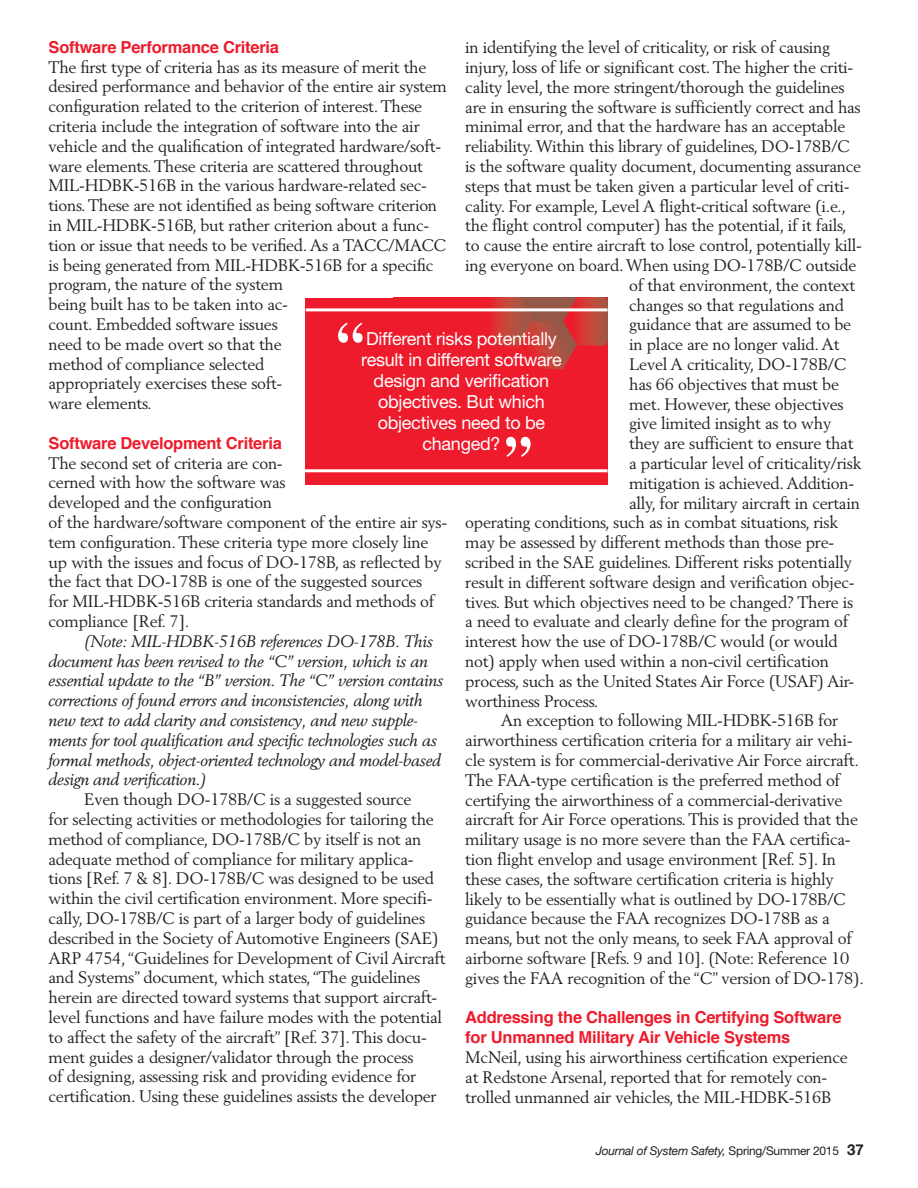
<style>
.page{position:relative;width:918px;height:1188px;background:#fff}
.page>*{position:absolute;margin:0;border:0;box-sizing:border-box;transform-origin:0 0}
.t1{font:700 60px "Times";color:#fff;scale:.9 1}
.t2{font:18px/21px "Helvetica Neue";letter-spacing:-.015em;color:#fff;text-align:center}
.t3{font:16.5px/19.8px "Berling";letter-spacing:-.015em;color:#231f20}
.t4{font:italic 16.5px/19.8px "Berling";letter-spacing:-.015em;color:#231f20}
.t5{font:700 16.5px/19.8px "Helvetica";letter-spacing:-.015em;color:#ee1b2c}
.t6{font:italic 12px "Helvetica Neue";letter-spacing:-.02em;color:#231f20}
.s1{font-style:normal}
.s2{font-weight:700;font-style:normal;font-size:15px}
</style>
<div class="page">
<div style="left:305px;top:298px;width:303px;height:187px;background:#ee1b2c"></div>
<img style="left:393px;top:298px;width:215px;height:175px">
<hr style="left:306px;top:308px;width:302px;height:3px;background:#fff">
<hr style="left:305px;top:469px;width:303px;height:3px;background:#fff">
<p class="t3" style="left:465px;top:37px;width:366px">in identifying the level of criticality, or risk of causing</p>
<p class="t3" style="left:465px;top:57px;width:390px">injury, loss of life or significant cost. The higher the criti-</p>
<p class="t3" style="left:465px;top:77px;width:381px">cality level, the more stringent/thorough the guidelines</p>
<p class="t3" style="left:465px;top:97px;width:397px">are in ensuring the software is sufficiently correct and has</p>
<p class="t3" style="left:465px;top:116px;width:382px">minimal error, and that the hardware has an acceptable</p>
<p class="t3" style="left:465px;top:136px;width:386px">reliability. Within this library of guidelines, DO-178B/C</p>
<p class="t3" style="left:465px;top:156px;width:397px">is the software quality document, documenting assurance</p>
<p class="t3" style="left:465px;top:176px;width:386px">steps that must be taken given a particular level of criti-</p>
<p class="t3" style="left:465px;top:196px;width:382px">cality. For example, Level A flight-critical software (i.e.,</p>
<p class="t3" style="left:465px;top:215px;width:383px">the flight control computer) has the potential, if it fails,</p>
<p class="t3" style="left:465px;top:235px;width:398px">to cause the entire aircraft to lose control, potentially kill-</p>
<p class="t3" style="left:465px;top:255px;width:393px">ing everyone on board. When using DO-178B/C outside</p>
<p class="t3" style="left:629px;top:275px;width:228px">of that environment, the context</p>
<p class="t3" style="left:629px;top:295px;width:216px">changes so that regulations and</p>
<p class="t3" style="left:629px;top:314px;width:224px">guidance that are assumed to be</p>
<p class="t3" style="left:629px;top:334px;width:212px">in place are no longer valid. At</p>
<p class="t3" style="left:629px;top:354px;width:219px">Level A criticality, DO-178B/C</p>
<p class="t3" style="left:629px;top:374px;width:211px">has 66 objectives that must be</p>
<p class="t3" style="left:629px;top:394px;width:216px">met. However, these objectives</p>
<p class="t3" style="left:629px;top:413px;width:204px">give limited insight as to why</p>
<p class="t3" style="left:629px;top:433px;width:226px">they are sufficient to ensure that</p>
<p class="t3" style="left:629px;top:453px;width:234px">a particular level of criticality/risk</p>
<p class="t3" style="left:629px;top:473px;width:227px">mitigation is achieved. Addition-</p>
<p class="t3" style="left:629px;top:493px;width:232px">ally, for military aircraft in certain</p>
<p class="t3" style="left:465px;top:512px;width:374px">operating conditions, such as in combat situations, risk</p>
<p class="t3" style="left:465px;top:532px;width:370px">may be assessed by different methods than those pre-</p>
<p class="t3" style="left:465px;top:552px;width:388px">scribed in the SAE guidelines. Different risks potentially</p>
<p class="t3" style="left:465px;top:572px;width:391px">result in different software design and verification objec-</p>
<p class="t3" style="left:465px;top:592px;width:390px">tives. But which objectives need to be changed? There is</p>
<p class="t3" style="left:465px;top:611px;width:385px">a need to evaluate and clearly define for the program of</p>
<p class="t3" style="left:465px;top:631px;width:374px">interest how the use of DO-178B/C would (or would</p>
<p class="t3" style="left:465px;top:651px;width:365px">not) apply when used within a non-civil certification</p>
<p class="t3" style="left:465px;top:671px;width:390px">process, such as the United States Air Force (USAF) Air-</p>
<p class="t3" style="left:465px;top:691px;width:135px">worthiness Process.</p>
<p class="t3" style="left:501px;top:710px;width:339px">An exception to following MIL-HDBK-516B for</p>
<p class="t3" style="left:465px;top:730px;width:389px">airworthiness certification criteria for a military air vehi-</p>
<p class="t3" style="left:465px;top:750px;width:395px">cle system is for commercial-derivative Air Force aircraft.</p>
<p class="t3" style="left:465px;top:770px;width:376px">The FAA-type certification is the preferred method of</p>
<p class="t3" style="left:465px;top:790px;width:379px">certifying the airworthiness of a commercial-derivative</p>
<p class="t3" style="left:465px;top:809px;width:394px">aircraft for Air Force operations. This is provided that the</p>
<p class="t3" style="left:465px;top:829px;width:387px">military usage is no more severe than the FAA certifica-</p>
<p class="t3" style="left:465px;top:849px;width:372px">tion flight envelop and usage environment [Ref. 5]. In</p>
<p class="t3" style="left:465px;top:869px;width:370px">these cases, the software certification criteria is highly</p>
<p class="t3" style="left:465px;top:889px;width:382px">likely to be essentially what is outlined by DO-178B/C</p>
<p class="t3" style="left:465px;top:908px;width:366px">guidance because the FAA recognizes DO-178B as a</p>
<p class="t3" style="left:465px;top:928px;width:388px">means, but not the only means, to seek FAA approval of</p>
<p class="t3" style="left:465px;top:948px;width:385px">airborne software [Refs. 9 and 10]. (Note: Reference 10</p>
<p class="t3" style="left:465px;top:968px;width:400px">gives the FAA recognition of the “C” version of DO-178).</p>
<p class="t5" style="left:465px;top:1008px;width:378px">Addressing the Challenges in Certifying Software for Unmanned Military Air Vehicle Systems</p>
<p class="t3" style="left:465px;top:1047px;width:384px">McNeil, using his airworthiness certification experience at Redstone Arsenal, reported that for remotely con&shy;trolled unmanned air vehicles, the MIL-HDBK-516B</p>
<p class="t5" style="left:49px;top:37px;width:232px">Software Performance Criteria</p>
<p class="t3" style="left:49px;top:57px;width:400px">The first type of criteria has as its measure of merit the desired performance and behavior of the entire air system configuration related to the criterion of interest. These criteria include the integration of software into the air vehicle and the qualification of integrated hardware/soft&shy;ware elements. These criteria are scattered throughout MIL-HDBK-516B in the various hardware-related sec&shy;tions. These are not identified as being software criterion in MIL-HDBK-516B, but rather criterion about a func&shy;tion or issue that needs to be verified. As a TACC/MACC is being generated from MIL-HDBK-516B for a specific program, the nature of the system<br>being built has to be taken into ac-<br>count. Embedded software issues<br>need to be made overt so that the<br>method of compliance selected<br>appropriately exercises these soft-<br>ware elements.</p>
<p class="t5" style="left:49px;top:433px;width:235px">Software Development Criteria</p>
<p class="t3" style="left:49px;top:453px;width:400px">The second set of criteria are con-<br>cerned with how the software was<br>developed and the configuration<br>of the hardware/software component of the entire air sys&shy;tem configuration. These criteria type more closely line up with the issues and focus of DO-178B, as reflected by the fact that DO-178B is one of the suggested sources<br>for MIL-HDBK-516B criteria standards and methods of compliance [Ref. 7].</p>
<p class="t4" style="left:49px;top:631px;width:396px;text-indent:36px">(Note: MIL-HDBK-516B references DO-178B. This document has been revised to the “C” version, which is an essential update to the “B” version. The “C” version contains corrections of found errors and inconsistencies, along with new text to add clarity and consistency, and new supple&shy;ments for tool qualification and specific technologies such as formal methods, object-oriented technology and model-based design and verification.)</p>
<p class="t3" style="left:49px;top:789px;width:399px;text-indent:36px">Even though DO-178B/C is a suggested source<br>for selecting activities or methodologies for tailoring the method of compliance, DO-178B/C by itself is not an adequate method of compliance for military applica&shy;tions [Ref. 7 &amp; 8]. DO-178B/C was designed to be used within the civil certification environment. More specifi&shy;cally, DO-178B/C is part of a larger body of guidelines described in the Society of Automotive Engineers (SAE)<br>ARP 4754, “Guidelines for Development of Civil Aircraft and Systems” document, which states, “The guidelines herein are directed toward systems that support aircraft&shy;level functions and have failure modes with the potential to affect the safety of the aircraft” [Ref. 37]. This docu&shy;ment guides a designer/validator through the process<br>of designing, assessing risk and providing evidence for certification. Using these guidelines assists the developer</p>
<h1 class="t1" style="left:336px;top:286px;width:31px">“</h1>
<p class="t2" style="left:361px;top:327px;width:202px">Different risks potentially result in different software design and verification objectives. But which objectives need to be changed?</p>
<h1 class="t1" style="left:532px;top:493px;width:31px;rotate:-180deg">“</h1>
<p class="t6" style="left:596px;top:1142px;width:270px">Journal of System Safety, <span class="s1">Spring/Summer 2015</span> <span class="s2">37</span></p>
</div>
